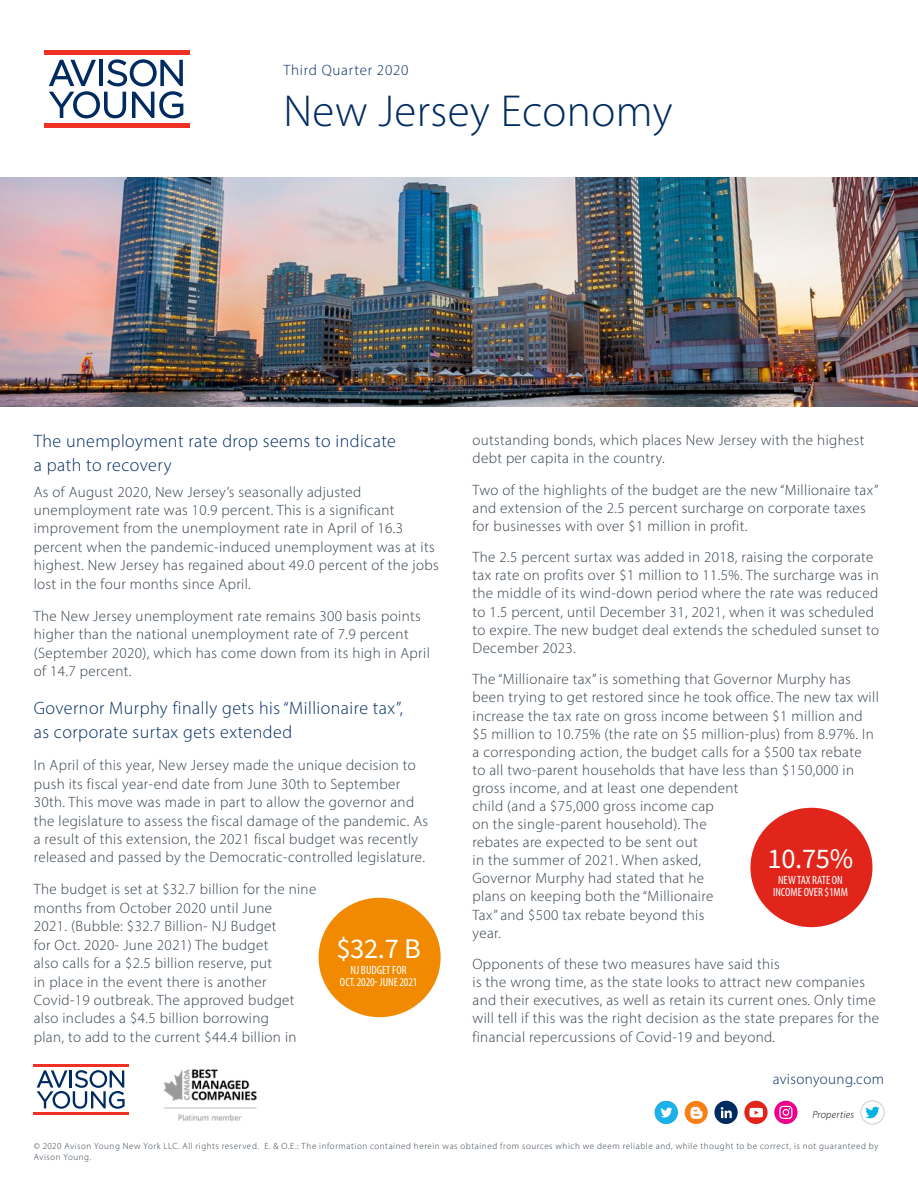
<style>
.page{position:relative;width:918px;height:1188px;background:#fff}
.page>*{position:absolute;margin:0;border:0;box-sizing:border-box;transform-origin:0 0}
.t1{font:300 45px "Myriad Pro";letter-spacing:.01em;color:#002b60}
.t2{font:28.5px "Source Sans Pro";color:#fff}
.t3{font:300 18px/24.5px "Myriad Pro";letter-spacing:.025em;color:#002b60}
.t4{font:300 15px/18.1px "Myriad Pro";letter-spacing:.025em;color:#323e48}
.t5{font:300 15px "Myriad Pro";letter-spacing:.04em;color:#002b60}
.t6{font:condensed 12px/12px "Myriad Pro";color:#fff;text-align:center}
.t7{font:italic 300 10.5px "Myriad Pro";letter-spacing:.025em;color:#000}
.t8{font:300 9px/10.8px "Myriad Pro";letter-spacing:.065em;color:#323e48}
</style>
<div class="page">
<hr style="left:44px;top:50px;width:146px;height:4px;background:#ee3124">
<hr style="left:44px;top:124px;width:146px;height:4px;background:#ee3124">
<svg style="left:49px;top:59px;width:134px;height:59px"></svg>
<img style="left:0;top:178px;width:918px;height:228px">
<div style="left:319px;top:898px;width:122px;height:119px;background:#f18a00;border-radius:50%"></div>
<div style="left:750px;top:808px;width:122px;height:119px;background:#e1251b;border-radius:50%"></div>
<svg style="left:865px;top:1107px;width:15px;height:11px"></svg>
<div style="left:861px;top:1101px;width:23px;height:23px;border:1px solid #cbcdce;border-radius:50%"></div>
<img style="left:163px;top:1069px;width:94px;height:52px">
<hr style="left:34px;top:1064px;width:95px;height:3px;background:#ee3124">
<hr style="left:34px;top:1112px;width:95px;height:3px;background:#ee3124">
<svg style="left:37px;top:1070px;width:88px;height:39px"></svg>
<div style="left:655px;top:1101px;width:23px;height:23px;background:#1ab2e8;border-radius:50%"></div>
<svg style="left:661px;top:1108px;width:11px;height:10px"></svg>
<div style="left:714px;top:1101px;width:24px;height:23px;background:#002b60;border-radius:50%"></div>
<svg style="left:721px;top:1107px;width:11px;height:11px"></svg>
<div style="left:684px;top:1101px;width:24px;height:23px;background:#f87f14;border-radius:50%"></div>
<svg style="left:691px;top:1107px;width:12px;height:12px"></svg>
<svg style="left:774px;top:1101px;width:24px;height:23px"></svg>
<svg style="left:779px;top:1106px;width:13px;height:13px"></svg>
<svg style="left:744px;top:1101px;width:24px;height:23px"></svg>
<svg style="left:749px;top:1108px;width:14px;height:9px"></svg>
<p class="t5" style="left:284px;top:61px;width:127px">Third Quarter 2020</p>
<h1 class="t1" style="left:284px;top:84px;width:391px">New Jersey Economy</h1>
<p class="t3" style="left:34px;top:429px;width:364px">The unemployment rate drop seems to indicate a path to recovery</p>
<p class="t4" style="left:34px;top:482px;width:406px">As of August 2020, New Jersey’s seasonally adjusted unemployment rate was 10.9 percent. This is a significant improvement from the unemployment rate in April of 16.3 percent when the pandemic-induced unemployment was at its highest. New Jersey has regained about 49.0 percent of the jobs lost in the four months since April.</p>
<p class="t4" style="left:34px;top:606px;width:398px">The New Jersey unemployment rate remains 300 basis points higher than the national unemployment rate of 7.9 percent (September 2020), which has come down from its high in April of 14.7 percent.</p>
<p class="t3" style="left:34px;top:696px;width:371px">Governor Murphy finally gets his “Millionaire tax”, as corporate surtax gets extended</p>
<p class="t4" style="left:34px;top:756px;width:396px">In April of this year, New Jersey made the unique decision to push its fiscal year-end date from June 30th to September 30th. This move was made in part to allow the governor and the legislature to assess the fiscal damage of the pandemic. As a result of this extension, the 2021 fiscal budget was recently released and passed by the Democratic-controlled legislature.</p>
<p class="t4" style="left:34px;top:880px;width:284px">The budget is set at $32.7 billion for the nine months from October 2020 until June<br>2021. (Bubble: $32.7 Billion- NJ Budget<br>for Oct. 2020- June 2021) The budget<br>also calls for a $2.5 billion reserve, put<br>in place in the event there is another Covid-19 outbreak. The approved budget also includes a $4.5 billion borrowing<br>plan, to add to the current $44.4 billion in</p>
<h2 class="t2" style="left:336px;top:930px;width:86px">$32.7 B</h2>
<p class="t6" style="left:340px;top:964px;width:79px">NJ BUDGET FOR<br>OCT. 2020- JUNE 2021</p>
<p class="t4" style="left:472px;top:431px;width:393px">outstanding bonds, which places New Jersey with the highest debt per capita in the country.</p>
<p class="t4" style="left:472px;top:480px;width:408px">Two of the highlights of the budget are the new “Millionaire tax” and extension of the 2.5 percent surcharge on corporate taxes for businesses with over $1 million in profit.</p>
<p class="t4" style="left:472px;top:548px;width:408px">The 2.5 percent surtax was added in 2018, raising the corporate tax rate on profits over $1 million to 11.5%. The surcharge was in the middle of its wind-down period where the rate was reduced to 1.5 percent, until December 31, 2021, when it was scheduled to expire. The new budget deal extends the scheduled sunset to December 2023.</p>
<p class="t4" style="left:472px;top:670px;width:408px">The “Millionaire tax” is something that Governor Murphy has been trying to get restored since he took office. The new tax will increase the tax rate on gross income between $1 million and $5 million to 10.75% (the rate on $5 million-plus) from 8.97%. In a corresponding action, the budget calls for a $500 tax rebate<br>to all two-parent households that have less than $150,000 in gross income, and at least one dependent<br>child (and a $75,000 gross income cap<br>on the single-parent household). The<br>rebates are expected to be sent out<br>in the summer of 2021. When asked,<br>Governor Murphy had stated that he<br>plans on keeping both the “Millionaire<br>Tax” and $500 tax rebate beyond this<br>year.</p>
<p class="t4" style="left:472px;top:955px;width:408px">Opponents of these two measures have said this<br>is the wrong time, as the state looks to attract new companies and their executives, as well as retain its current ones. Only time will tell if this was the right decision as the state prepares for the financial repercussions of Covid-19 and beyond.</p>
<h2 class="t2" style="left:768px;top:840px;width:87px">10.75%</h2>
<p class="t6" style="left:773px;top:874px;width:76px">NEW TAX RATE ON<br>INCOME OVER $1MM</p>
<p class="t5" style="left:773px;top:1070px;width:113px">avisonyoung.com</p>
<p class="t7" style="left:812px;top:1108px;width:43px">Properties</p>
<p class="t8" style="left:34px;top:1141px;width:846px">© 2020 Avison Young New York LLC. All rights reserved. E. &amp; O.E.: The information contained herein was obtained from sources which we deem reliable and, while thought to be correct, is not guaranteed by<br>Avison Young.</p>
</div>
